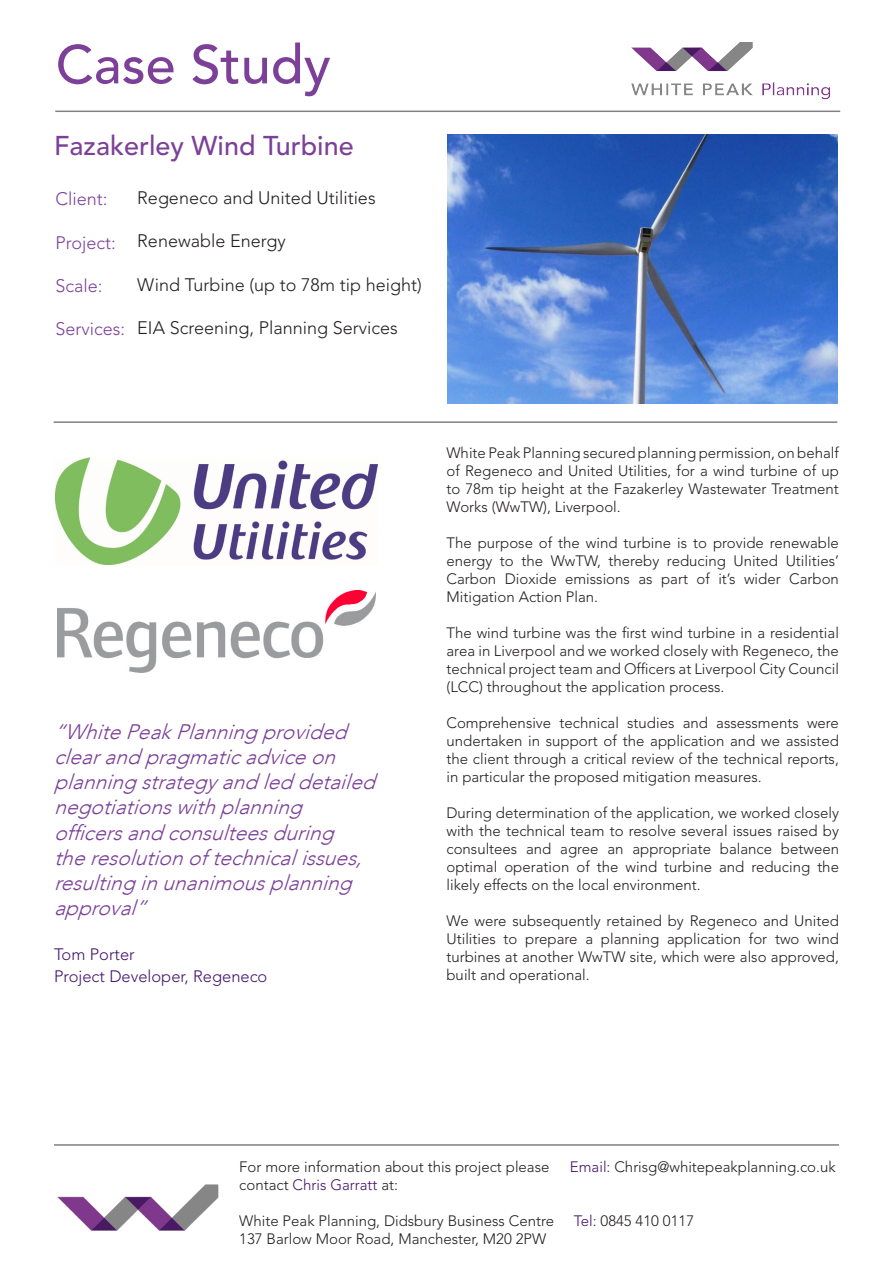
<style>
.page{position:relative;width:893px;height:1263px;background:#fff}
.page>*{position:absolute;margin:0;border:0;box-sizing:border-box;transform-origin:0 0}
.t1{font:500 54px "Avenir LT Std";color:#7c4099}
.t2{font:500 27px "Avenir LT Std";color:#7c4099}
.t3{font:italic 300 21px/25.2px "Avenir LT";color:#7c4099}
.t4{font:300 18px "Avenir LT Std";color:#231f20}
.t5{font:300 18px "Avenir LT Std";color:#7c4099}
.t6{font:300 16.5px "Avenir LT Std";color:#44146b}
.t7{font:300 15px/18px "Avenir LT Std";color:#231f20;text-align:justify}
.s1{color:#44146b}
</style>
<div class="page">
<img style="left:631px;top:43px;width:199px;height:57px">
<hr style="left:54px;top:1144px;width:785px;height:2px;background:#808083">
<hr style="left:54px;top:421px;width:783px;height:2px;background:#808083">
<hr style="left:55px;top:111px;width:785px;height:1px;background:#808083">
<img style="left:448px;top:134px;width:389px;height:270px">
<img style="left:57px;top:1184px;width:162px;height:47px">
<img style="left:56px;top:458px;width:321px;height:106px">
<img style="left:57px;top:591px;width:319px;height:81px">
<p class="t1" style="left:56px;top:33px;width:277px">Case Study</p>
<p class="t2" style="left:54px;top:130px;width:301px">Fazakerley Wind Turbine</p>
<p class="t5" style="left:56px;top:189px;width:54px">Client:</p>
<p class="t5" style="left:56px;top:232px;width:62px">Project:</p>
<p class="t5" style="left:56px;top:275px;width:49px">Scale:</p>
<p class="t5" style="left:56px;top:318px;width:71px">Services:</p>
<p class="t4" style="left:137px;top:187px;width:240px">Regeneco and United Utilities</p>
<p class="t4" style="left:137px;top:231px;width:150px">Renewable Energy</p>
<p class="t4" style="left:137px;top:274px;width:286px">Wind Turbine (up to 78m tip height)</p>
<p class="t4" style="left:137px;top:317px;width:262px">EIA Screening, Planning Services</p>
<p class="t3" style="left:54px;top:719px;width:322px">“White Peak Planning provided clearand pragmatic advice on planning strategy and led detailed negotiations with planning officers and consultees during the resolution of technicalissues, resulting in unanimous planning approval”</p>
<p class="t6" style="left:54px;top:945px;width:82px">Tom Porter</p>
<p class="t6" style="left:54px;top:966px;width:215px">Project Developer, Regeneco</p>
<p class="t7" style="left:446px;top:444px;width:394px">White Peak Planning secured planning permission, on behalf of Regeneco and United Utilities, for a wind turbine of up to 78m tip height at the Fazakerley Wastewater Treatment Works (WwTW), Liverpool.</p>
<p class="t7" style="left:446px;top:534px;width:394px">The purpose of the wind turbine is to provide renewable energy to the WwTW, thereby reducing United Utilities’ Carbon Dioxide emissions as part of it’s wider Carbon Mitigation Action Plan.</p>
<p class="t7" style="left:446px;top:624px;width:394px">The wind turbine was the first wind turbine in a residential area in Liverpool and we worked closely with Regeneco, the technical project team and Officers at Liverpool City Council (LCC) throughout the application process.</p>
<p class="t7" style="left:446px;top:714px;width:394px">Comprehensive technical studies and assessments were undertaken in support of the application and we assisted the client through a critical review of the technical reports, in particular the proposed mitigation measures.</p>
<p class="t7" style="left:446px;top:804px;width:394px">During determination of the application, we worked closely with the technical team to resolve several issues raised by consultees and agree an appropriate balance between optimal operation of the wind turbine and reducing the likely effects on the local environment.</p>
<p class="t7" style="left:446px;top:912px;width:394px">We were subsequently retained by Regeneco and United Utilities to prepare a planning application for two wind turbines at another WwTW site, which were also approved, built and operational.</p>
<p class="t7" style="left:239px;top:1158px;width:312px">For more information about this project please contact <span class="s1">Chris Garratt</span> at:</p>
<p class="t7" style="left:239px;top:1212px;width:316px">White Peak Planning, Didsbury Business Centre</p>
<p class="t7" style="left:239px;top:1230px;width:309px">137 Barlow Moor Road, Manchester, M20 2PW</p>
<p class="t7" style="left:570px;top:1158px;width:267px"><span class="s1">Email:</span> Chrisg@whitepeakplanning.co.uk</p>
<p class="t7" style="left:574px;top:1212px;width:122px"><span class="s1">Tel:</span> 0845 410 0117</p>
</div>
